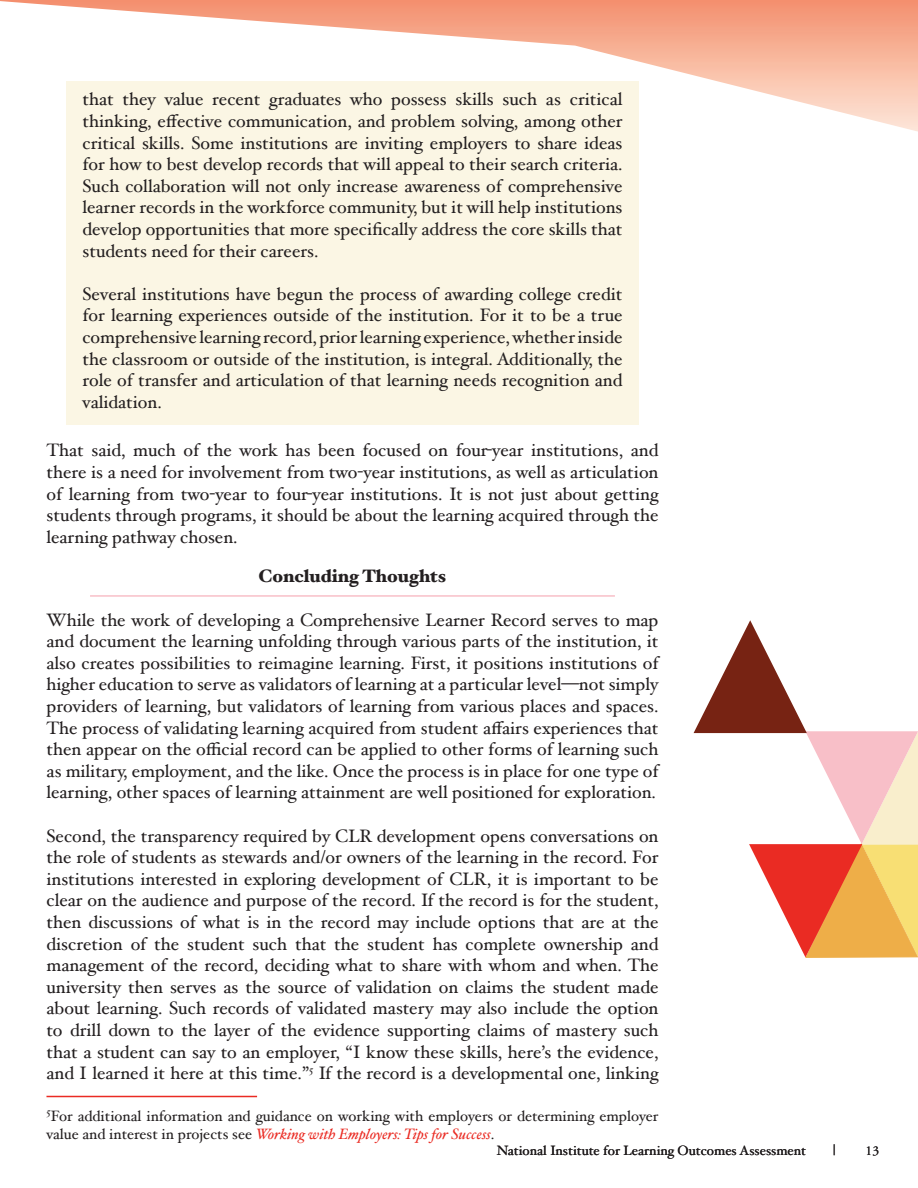
<style>
.page{position:relative;width:918px;height:1188px;background:#fff}
.page>*{position:absolute;margin:0;border:0;box-sizing:border-box;transform-origin:0 0}
.t1{font:18px/21.6px "Hoefler Text";color:#231f20;text-align:justify}
.t2{font:900 18px "Hoefler Text";color:#231f20}
.t3{font:15px/18px "Hoefler Text";color:#231f20}
.t4{font:13.5px "Hoefler Text";color:#231f20}
.t5{font:13.5px "Adobe Garamond Pro";color:#231f20}
.s1{font-style:italic;color:#ea2b23}
</style>
<div class="page">
<svg style="left:0;top:0;width:918px;height:190px"></svg>
<svg style="left:694px;top:620px;width:224px;height:338px"></svg>
<div style="left:67px;top:81px;width:572px;height:344px;background:#fbf6e4"></div>
<hr style="left:90px;top:595px;width:525px;height:2px;background:#f8bfc8">
<hr style="left:46px;top:1096px;width:211px;height:1px;background:#ea2b23">
<p class="t1" style="left:82px;top:88px;width:542px">that they value recent graduates who possess skills such as critical thinking, effective communication, and problem solving, among other critical skills. Some institutions are inviting employers to share ideas for how to best develop records that will appeal to their search criteria.<br>Such collaboration will not only increase awareness of comprehensive learner records in the workforce community, but it will help institutions develop opportunities that more specifically address the core skills that students need for their careers.</p>
<p class="t1" style="left:82px;top:283px;width:542px">Several institutions have begun the process of awarding college credit for learning experiences outside of the institution. For it to be a true comprehensive learning record, prior learning experience, whether inside the classroom or outside of the institution, is integral. Additionally, the role of transfer and articulation of that learning needs recognition and validation.</p>
<p class="t1" style="left:46px;top:439px;width:614px">That said, much of the work has been focused on four-year institutions, and there is a need for involvement from two-year institutions, as well as articulation of learning from two-year to four-year institutions. It is not just about getting students through programs, it should be about the learning acquired through the learning pathway chosen.</p>
<p class="t2" style="left:258px;top:566px;width:190px">Concluding Thoughts</p>
<p class="t1" style="left:46px;top:609px;width:614px">While the work of developing a Comprehensive Learner Record serves to map and document the learning unfolding through various parts of the institution, it also creates possibilities to reimagine learning. First, it positions institutions of higher education to serve as validators of learning at a particular level—not simply providers of learning, but validators of learning from various places and spaces.<br>The process of validating learning acquired from student affairs experiences that then appear on the official record can be applied to other forms of learning such as military, employment, and the like. Once the process is in place for one type of learning, other spaces of learning attainment are well positioned for exploration.</p>
<p class="t1" style="left:46px;top:825px;width:614px">Second, the transparency required by CLR development opens conversations on the role of students as stewards and/or owners of the learning in the record. For institutions interested in exploring development of CLR, it is important to be clear on the audience and purpose of the record. If the record is for the student, then discussions of what is in the record may include options that are at the discretion of the student such that the student has complete ownership and management of the record, deciding what to share with whom and when. The university then serves as the source of validation on claims the student made about learning. Such records of validated mastery may also include the option to drill down to the layer of the evidence supporting claims of mastery such that a student can say to an employer, “I know these skills, here’s the evidence, and I learned it here at this time.”<sup>5</sup> If the record is a developmental one, linking</p>
<p class="t3" style="left:46px;top:1106px;width:614px"><sup>5</sup>For additional information and guidance on working with employers or determining employer value and interest in projects see <span class="s1">Working with Employers: Tips for Success</span>.</p>
<p class="t4" style="left:497px;top:1143px;width:311px">National Institute for Learning Outcomes Assessment</p>
<p class="t3" style="left:833px;top:1141px;width:4px">|</p>
<p class="t5" style="left:866px;top:1143px;width:15px">13</p>
</div>
